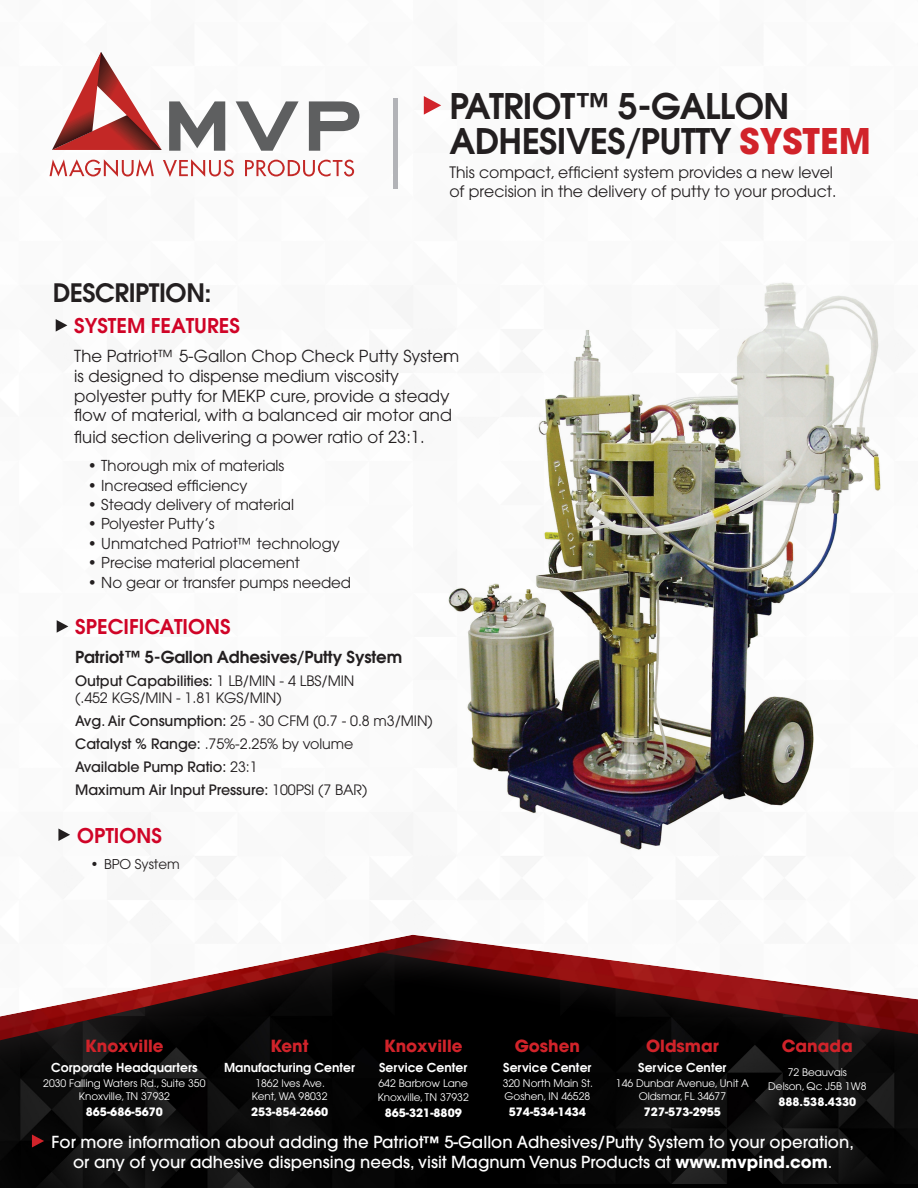
<style>
.page{position:relative;width:918px;height:1188px;background:#fff}
.page>*{position:absolute;margin:0;border:0;box-sizing:border-box;transform-origin:0 0}
.t1{font:600 35.1px/35.1px "Avant Garde";letter-spacing:-.02em;color:#231f20}
.t2{font:600 25.35px "Avant Garde";letter-spacing:-.02em;color:#231f20}
.t3{font:600 20.25px "Avant Garde";color:#d00427}
.t4{font:700 16.65px "Avant Garde";color:#d1232a}
.t5{font:16.5px/19.8px "Avant Garde";color:#231f20}
.t6{font:500 16.5px "Avant Garde";color:#fff}
.t7{font:600 16.5px "Avant Garde";letter-spacing:-.01em;color:#231f20}
.t8{font:15.6px/18.8px "Avant Garde";color:#231f20}
.t9{font:15px "Avant Garde";letter-spacing:-.005em;color:#231f20}
.t10{font:14.25px "Avant Garde";letter-spacing:-.005em;color:#231f20}
.t11{font:500 14.25px "Avant Garde";letter-spacing:-.005em;color:#231f20}
.t12{font:13.5px "Avant Garde";letter-spacing:-.005em;color:#231f20}
.t13{font:600 12.3px "Avant Garde";color:#fff}
.t14{font:700 11.4px "Avant Garde";color:#fff}
.t15{font:10.35px "Avant Garde";color:#fff}
.s1{font-weight:700;color:#d1232a}
.s2{font-weight:400}
.s3{font-weight:500}
.s4{font-weight:700}
</style>
<div class="page">
<img style="left:0;top:1093px;width:456px;height:95px">
<img style="left:504px;top:1068px;width:414px;height:115px">
<div style="left:338px;top:353px;width:580px;height:715px;background:#231f20;opacity:.75"></div>
<div style="left:0;top:408px;width:486px;height:685px;background:#231f20;opacity:.75"></div>
<img style="left:0;top:1024px;width:447px;height:30px">
<img style="left:0;top:96px;width:918px;height:924px">
<svg style="left:424px;top:96px;width:17px;height:19px"></svg>
<svg style="left:56px;top:319px;width:11px;height:13px"></svg>
<svg style="left:169px;top:101px;width:56px;height:50px"></svg>
<svg style="left:236px;top:101px;width:63px;height:50px"></svg>
<svg style="left:309px;top:101px;width:50px;height:50px"></svg>
<svg style="left:50px;top:159px;width:104px;height:18px"></svg>
<svg style="left:163px;top:159px;width:71px;height:18px"></svg>
<svg style="left:245px;top:160px;width:109px;height:16px"></svg>
<svg style="left:52px;top:52px;width:110px;height:98px"></svg>
<hr style="left:393px;top:99px;width:4px;height:90px;background:#b2b3b7">
<svg style="left:57px;top:620px;width:11px;height:13px"></svg>
<svg style="left:58px;top:829px;width:12px;height:12px"></svg>
<svg style="left:32px;top:1135px;width:12px;height:13px"></svg>
<img style="left:445px;top:278px;width:441px;height:572px">
<p class="t1" style="left:449px;top:88px;width:423px">PATRIOT™ 5-GALLON<br>ADHESIVES/PUTTY <span class="s1">SYSTEM</span></p>
<p class="t2" style="left:53px;top:276px;width:160px">DESCRIPTION:</p>
<p class="t8" style="left:449px;top:163px;width:389px">This compact, efficient system provides a new level of precision in the delivery of putty to your product.</p>
<p class="t3" style="left:74px;top:313px;width:167px">SYSTEM FEATURES</p>
<p class="t5" style="left:74px;top:346px;width:386px">The Patriot™ 5-Gallon Chop Check Putty System is designed to dispense medium viscosity polyester putty for MEKP cure, provide a steady flow of material, with a balanced air motor and</p>
<p class="t5" style="left:74px;top:427px;width:352px">fluid section delivering a power ratio of 23:1.</p>
<p class="t9" style="left:88px;top:457px;width:198px">• Thorough mix of materials</p>
<p class="t9" style="left:88px;top:476px;width:161px">• Increased efficiency</p>
<p class="t9" style="left:88px;top:496px;width:208px">• Steady delivery of material</p>
<p class="t9" style="left:88px;top:515px;width:128px">• Polyester Putty’s</p>
<p class="t9" style="left:88px;top:535px;width:253px">• Unmatched Patriot™ technology</p>
<p class="t9" style="left:88px;top:554px;width:214px">• Precise material placement</p>
<p class="t9" style="left:88px;top:573px;width:265px">• No gear or transfer pumps needed</p>
<p class="t3" style="left:75px;top:614px;width:157px">SPECIFICATIONS</p>
<p class="t7" style="left:75px;top:646px;width:328px">Patriot™ 5-Gallon Adhesives/Putty System</p>
<p class="t11" style="left:75px;top:672px;width:281px">Output Capabilities: <span class="s2">1 LB/MIN - 4 LBS/MIN</span></p>
<p class="t10" style="left:75px;top:690px;width:208px">(.452 KGS/MIN - 1.81 KGS/MIN)</p>
<p class="t10" style="left:75px;top:713px;width:359px"><span class="s3">Avg. Air Consumption:</span> 25 - 30 CFM (0.7 - 0.8 m3/MIN)</p>
<p class="t10" style="left:75px;top:736px;width:280px"><span class="s3">Catalyst % Range:</span> .75%-2.25% by volume</p>
<p class="t11" style="left:75px;top:758px;width:184px">Available Pump Ratio: <span class="s2">23:1</span></p>
<p class="t11" style="left:75px;top:781px;width:294px">Maximum Air Input Pressure: <span class="s2">100PSI (7 BAR)</span></p>
<p class="t3" style="left:77px;top:822px;width:87px">OPTIONS</p>
<p class="t12" style="left:91px;top:856px;width:91px">• BPO System</p>
<p class="t4" style="left:85px;top:1035px;width:80px">Knoxville</p>
<p class="t13" style="left:51px;top:1059px;width:148px">Corporate Headquarters</p>
<p class="t15" style="left:43px;top:1077px;width:164px">2030 Falling Waters Rd., Suite 350</p>
<p class="t15" style="left:79px;top:1090px;width:93px">Knoxville, TN 37932</p>
<p class="t14" style="left:86px;top:1104px;width:79px">865-686-5670</p>
<p class="t4" style="left:271px;top:1035px;width:40px">Kent</p>
<p class="t13" style="left:224px;top:1059px;width:132px">Manufacturing Center</p>
<p class="t15" style="left:255px;top:1077px;width:71px">1862 Ives Ave.</p>
<p class="t15" style="left:252px;top:1090px;width:77px">Kent, WA 98032</p>
<p class="t14" style="left:251px;top:1104px;width:79px">253-854-2660</p>
<p class="t4" style="left:384px;top:1035px;width:80px">Knoxville</p>
<p class="t13" style="left:379px;top:1059px;width:90px">Service Center</p>
<p class="t15" style="left:379px;top:1077px;width:91px">642 Barbrow Lane</p>
<p class="t15" style="left:378px;top:1092px;width:93px">Knoxville, TN 37932</p>
<p class="t14" style="left:385px;top:1105px;width:79px">865-321-8809</p>
<p class="t4" style="left:515px;top:1035px;width:67px">Goshen</p>
<p class="t13" style="left:503px;top:1059px;width:90px">Service Center</p>
<p class="t15" style="left:503px;top:1077px;width:92px">320 North Main St.</p>
<p class="t15" style="left:505px;top:1090px;width:87px">Goshen, IN 46528</p>
<p class="t14" style="left:509px;top:1104px;width:79px">574-534-1434</p>
<p class="t4" style="left:646px;top:1035px;width:74px">Oldsmar</p>
<p class="t13" style="left:638px;top:1059px;width:90px">Service Center</p>
<p class="t15" style="left:616px;top:1077px;width:135px">146 Dunbar Avenue, Unit A</p>
<p class="t15" style="left:639px;top:1090px;width:89px">Oldsmar, FL 34677</p>
<p class="t14" style="left:644px;top:1104px;width:79px">727-573-2955</p>
<p class="t4" style="left:782px;top:1035px;width:73px">Canada</p>
<p class="t15" style="left:788px;top:1066px;width:61px">72 Beauvais</p>
<p class="t15" style="left:768px;top:1081px;width:100px">Delson, Qc J5B 1W8</p>
<p class="t14" style="left:778px;top:1094px;width:79px">888.538.4330</p>
<p class="t6" style="left:52px;top:1132px;width:804px">For more information about adding the Patriot™ 5-Gallon Adhesives/Putty System to your operation,</p>
<p class="t6" style="left:73px;top:1152px;width:761px">or any of your adhesive dispensing needs, visit Magnum Venus Products at <span class="s4">www.mvpind.com</span>.</p>
</div>
